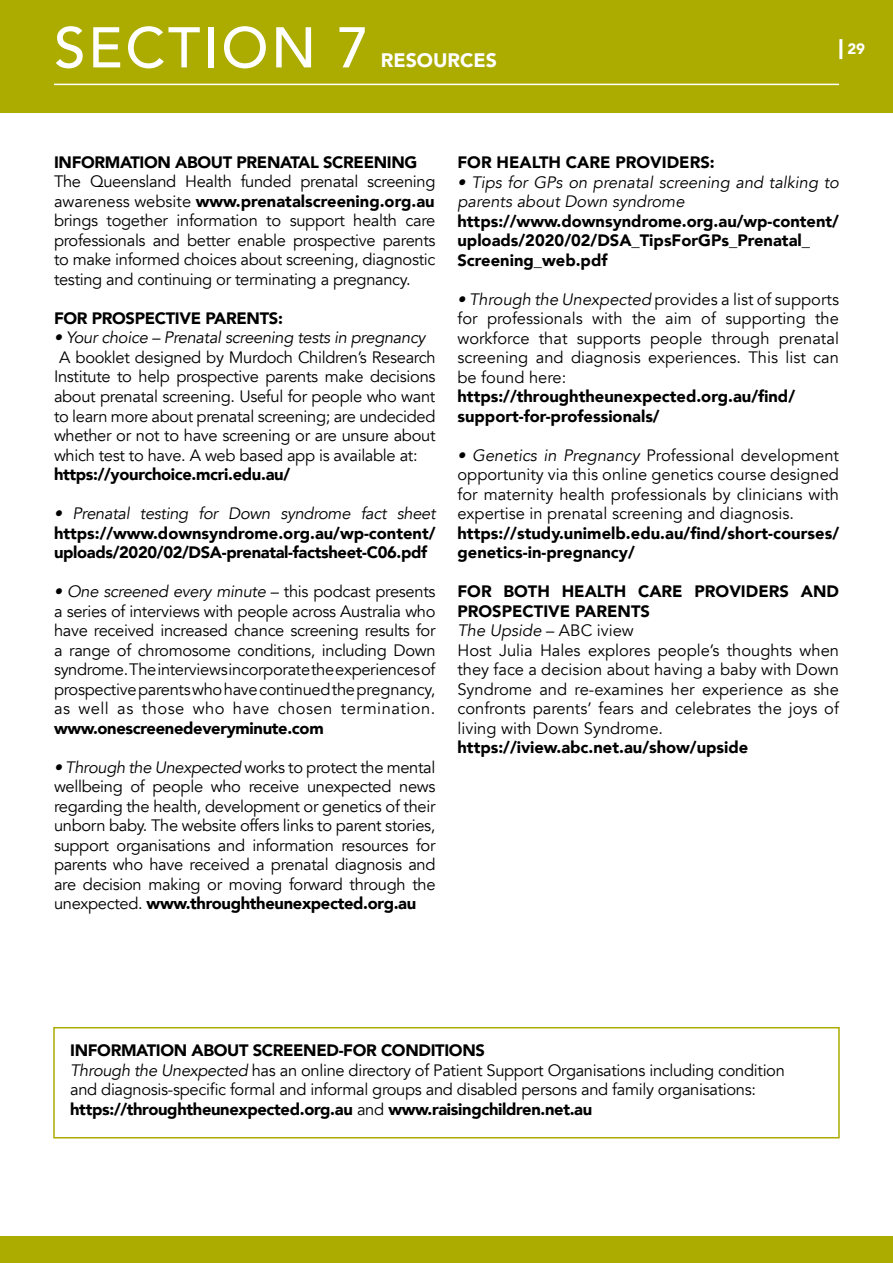
<style>
.page{position:relative;width:893px;height:1263px;background:#fff}
.page>*{position:absolute;margin:0;border:0;box-sizing:border-box;transform-origin:0 0}
.t1{font:500 56.7px "Avenir";letter-spacing:.045em;color:#fff}
.t2{font:900 19.5px "Avenir";color:#fff}
.t3{font:16.5px/19.5px "Avenir";letter-spacing:-.01em;color:#000;text-align:justify}
.t4{font:900 16.5px/19.5px "Avenir";color:#000}
.t5{font:900 16.5px/19.5px "Avenir";letter-spacing:-.02em;color:#000}
.t6{font:italic 16.5px "Avenir";letter-spacing:-.02em;color:#000}
.t7{font:italic 16.5px/19.5px "Avenir";color:#000}
.t8{font:900 15px "Avenir";color:#fff}
.s1{font-weight:900}
.s2{font-style:italic}
</style>
<div class="page">
<div style="left:53px;top:1027px;width:787px;height:111px;border:2px solid #acac00"></div>
<div style="left:0;top:0;width:893px;height:113px;background:#acac00"></div>
<hr style="left:54px;top:84px;width:785px;height:1px;background:#fff">
<div style="left:0;top:1236px;width:893px;height:27px;background:#acac00"></div>
<hr style="left:839px;top:39px;width:3px;height:20px;background:#fff">
<h1 class="t1" style="left:54px;top:-1px;width:316px">SECTION 7</h1>
<p class="t2" style="left:381px;top:44px;width:118px">RESOURCES</p>
<p class="t8" style="left:847px;top:36px;width:19px">29</p>
<p class="t5" style="left:54px;top:152px;width:365px">INFORMATION ABOUT PRENATAL SCREENING</p>
<p class="t3" style="left:54px;top:172px;width:383px">The Queensland Health funded prenatal screening awareness website <span class="s1">www.prenatalscreening.org.au </span>brings together information to support health care professionals and better enable prospective parents to make informed choices about screening, diagnostic testing and continuing or terminating a pregnancy.</p>
<p class="t5" style="left:54px;top:308px;width:230px">FOR PROSPECTIVE PARENTS:</p>
<p class="t6" style="left:54px;top:328px;width:373px">• Your choice – Prenatal screening tests in pregnancy</p>
<p class="t3" style="left:54px;top:348px;width:383px;text-indent:5px">A booklet designed by Murdoch Children’s Research Institute to help prospective parents make decisions about prenatal screening. Useful for people who want to learn more about prenatal screening; are undecided whether or not to have screening or are unsure about which test to have. A web based app is available at:</p>
<p class="t5" style="left:54px;top:464px;width:238px">https://yourchoice.mcri.edu.au/</p>
<p class="t6" style="left:54px;top:503px;width:383px">• Prenatal testing for Down syndrome fact sheet</p>
<p class="t5" style="left:54px;top:523px;width:383px">https://www.downsyndrome.org.au/wp-content/ uploads/2020/02/DSA-prenatal-factsheet-C06.pdf</p>
<p class="t3" style="left:54px;top:582px;width:383px"><span class="s2">• One screened every minute</span> – this podcast presents a series of interviews with people across Australia who have received increased chance screening results for a range of chromosome conditions, including Down syndrome. The interviews incorporate the experiences of prospective parents who have continued the pregnancy, as well as those who have chosen termination.</p>
<p class="t5" style="left:54px;top:718px;width:271px">www.onescreenedeveryminute.com</p>
<p class="t3" style="left:54px;top:757px;width:383px"><span class="s2">• Through the Unexpected</span> works to protect the mental wellbeing of people who receive unexpected news regarding the health, development or genetics of their unborn baby. The website offers links to parent stories, support organisations and information resources for parents who have received a prenatal diagnosis and are decision making or moving forward through the unexpected. <span class="s1">www.throughtheunexpected.org.au</span></p>
<p class="t4" style="left:457px;top:152px;width:259px">FOR HEALTH CARE PROVIDERS:</p>
<p class="t7" style="left:457px;top:172px;width:383px">• Tips for GPs on prenatal screening and talking to parents about Down syndrome</p>
<p class="t4" style="left:457px;top:211px;width:383px">https://www.downsyndrome.org.au/wp-content/ uploads/2020/02/DSA_TipsForGPs_Prenatal_<br>Screening_web.pdf</p>
<p class="t3" style="left:457px;top:289px;width:383px"><span class="s2">• Through the Unexpected</span> provides a list of supports for professionals with the aim of supporting the workforce that supports people through prenatal screening and diagnosis experiences. This list can be found here:</p>
<p class="t4" style="left:457px;top:386px;width:339px">https://throughtheunexpected.org.au/find/ support-for-professionals/</p>
<p class="t3" style="left:457px;top:445px;width:383px"><span class="s2">• Genetics in Pregnancy</span> Professional development opportunity via this online genetics course designed for maternity health professionals by clinicians with expertise in prenatal screening and diagnosis.</p>
<p class="t4" style="left:457px;top:523px;width:383px">https://study.unimelb.edu.au/find/short-courses/ genetics-in-pregnancy/</p>
<p class="t3" style="left:457px;top:582px;width:383px;text-align:left"><span class="s1">FOR BOTH HEALTH CARE PROVIDERS AND PROSPECTIVE PARENTS<br></span><span class="s2">The Upside</span> – ABC iview<br>Host Julia Hales explores people’s thoughts when they face a decision about having a baby with Down Syndrome and re-examines her experience as she confronts parents’ fears and celebrates the joys of living with Down Syndrome.</p>
<p class="t4" style="left:457px;top:737px;width:292px">https://iview.abc.net.au/show/upside</p>
<p class="t3" style="left:70px;top:1041px;width:716px;text-align:left"><span class="s1">INFORMATION ABOUT SCREENED-FOR CONDITIONS<br></span><span class="s2">Through the Unexpected</span> has an online directory of Patient Support Organisations including condition and diagnosis-specific formal and informal groups and disabled persons and family organisations: <span class="s1">https://throughtheunexpected.org.au</span> and <span class="s1">www.raisingchildren.net.au</span></p>
</div>
